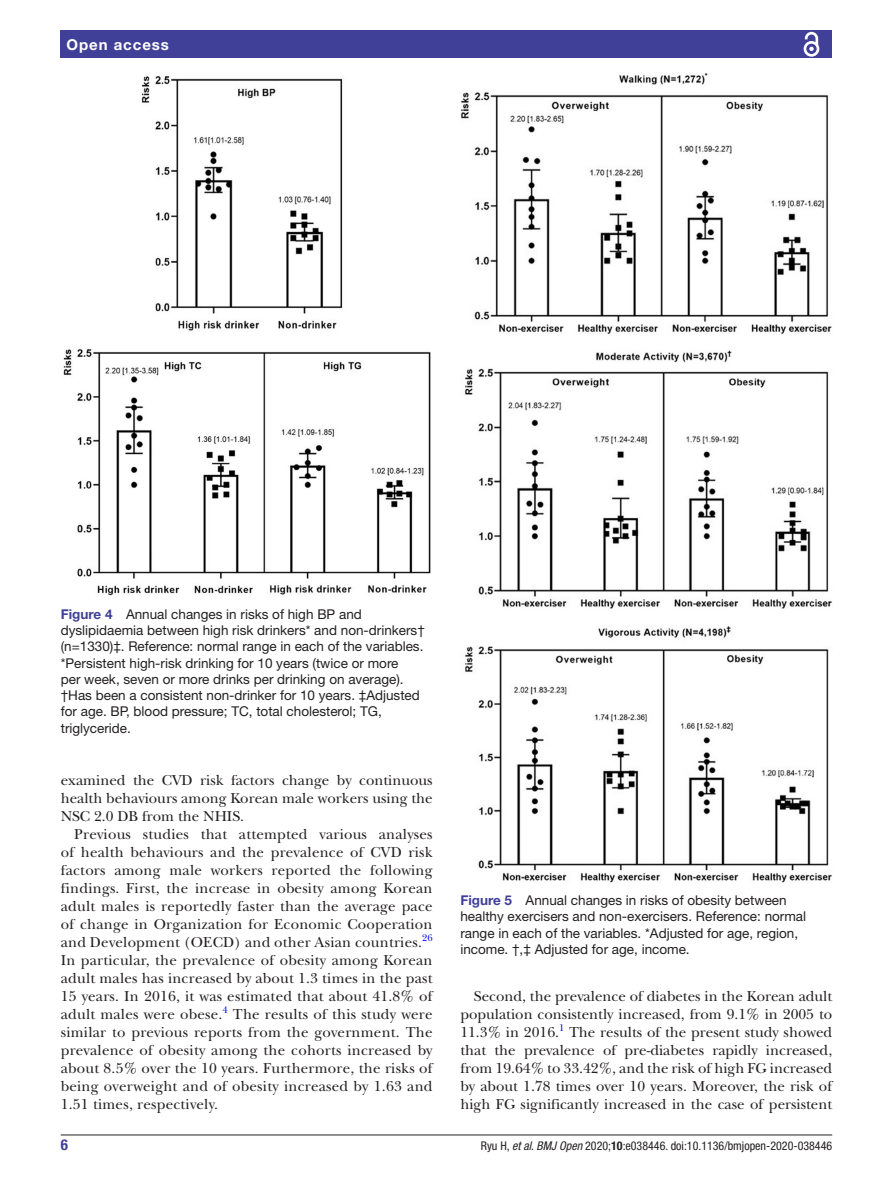
<style>
.page{position:relative;width:893px;height:1191px;background:#fff}
.page>*{position:absolute;margin:0;border:0;box-sizing:border-box;transform-origin:0 0}
.t1{font:15px/18px "New Baskerville";letter-spacing:.01em;color:#231f20;text-align:justify}
.t2{font:700 15px "Helvetica Neue LT Std";letter-spacing:.065em;color:#fff}
.t3{font:700 condensed 15px "Helvetica Neue LT Std";color:#414099}
.t4{font:13.5px/16.2px "Helvetica Neue LT Std";color:#231f20}
.t5{font:condensed 12px "Helvetica Neue LT Std";color:#231f20}
.t6{font:9.9px "New Baskerville";color:#00f}
.s1{font-weight:700;color:#414099}
.s2{font-style:italic}
.s3{font-weight:700}
</style>
<div class="page">
<hr style="left:61px;top:1134px;width:771px;height:1px;background:#231f20">
<div style="left:61px;top:31px;width:771px;height:27px;background:#414099"></div>
<svg style="left:803px;top:31px;width:17px;height:26px"></svg>
<img style="left:63px;top:76px;width:368px;height:520px">
<img style="left:461px;top:73px;width:371px;height:810px">
<p class="t2" style="left:66px;top:35px;width:104px">Open access</p>
<p class="t4" style="left:61px;top:606px;width:366px"><span class="s1">Figure 4</span> Annual changes in risks of high BP and dyslipidaemia between high risk drinkers* and non-drinkers† (n=1330)‡. Reference: normal range in each of the variables. *Persistent high-risk drinking for 10 years (twice or more<br>per week, seven or more drinks per drinking on average). †Has been a consistent non-drinker for 10 years. ‡Adjusted for age. BP, blood pressure; TC, total cholesterol; TG, triglyceride.</p>
<p class="t1" style="left:61px;top:771px;width:373px">examined the CVD risk factors change by continuous health behaviours among Korean male workers using the NSC 2.0 DB from the NHIS.</p>
<p class="t1" style="left:61px;top:825px;width:373px;text-indent:14px">Previous studies that attempted various analyses of health behaviours and the prevalence of CVD risk factors among male workers reported the following findings. First, the increase in obesity among Korean adult males is reportedly faster than the average pace of change in Organization for Economic Cooperation and Development (OECD) and other Asian countries.</p>
<p class="t6" style="left:422px;top:931px;width:12px">26</p>
<p class="t1" style="left:61px;top:951px;width:373px">In particular, the prevalence of obesity among Korean adult males has increased by about 1.3 times in the past 15 years. In 2016, it was estimated that about 41.8% of adult males were obese.</p>
<p class="t6" style="left:223px;top:1003px;width:7px">4</p>
<p class="t1" style="left:61px;top:1005px;width:373px;text-indent:172px">The results of this study were similar to previous reports from the government. The prevalence of obesity among the cohorts increased by about 8.5% over the 10 years. Furthermore, the risks of being overweight and of obesity increased by 1.63 and 1.51 times, respectively.</p>
<p class="t4" style="left:460px;top:892px;width:347px"><span class="s1">Figure 5</span> Annual changes in risks of obesity between healthy exercisers and non-exercisers. Reference: normal range in each of the variables. *Adjusted for age, region, income. †,‡ Adjusted for age, income.</p>
<p class="t1" style="left:460px;top:987px;width:373px;text-indent:14px">Second, the prevalence of diabetes in the Korean adult population consistently increased, from 9.1% in 2005 to 11.3% in 2016.</p>
<p class="t6" style="left:559px;top:1021px;width:7px">1</p>
<p class="t1" style="left:460px;top:1023px;width:373px;text-indent:109px">The results of the present study showed that the prevalence of pre-diabetes rapidly increased, from 19.64% to 33.42%, and the risk of high FG increased by about 1.78 times over 10 years. Moreover, the risk of high FG significantly increased in the case of persistent</p>
<p class="t3" style="left:61px;top:1135px;width:9px">6</p>
<p class="t5" style="left:481px;top:1138px;width:353px">Ryu H, <span class="s2">et al</span>. <span class="s2">BMJ Open</span> 2020;<span class="s3">10</span>:e038446. doi:10.1136/bmjopen-2020-038446</p>
</div>
